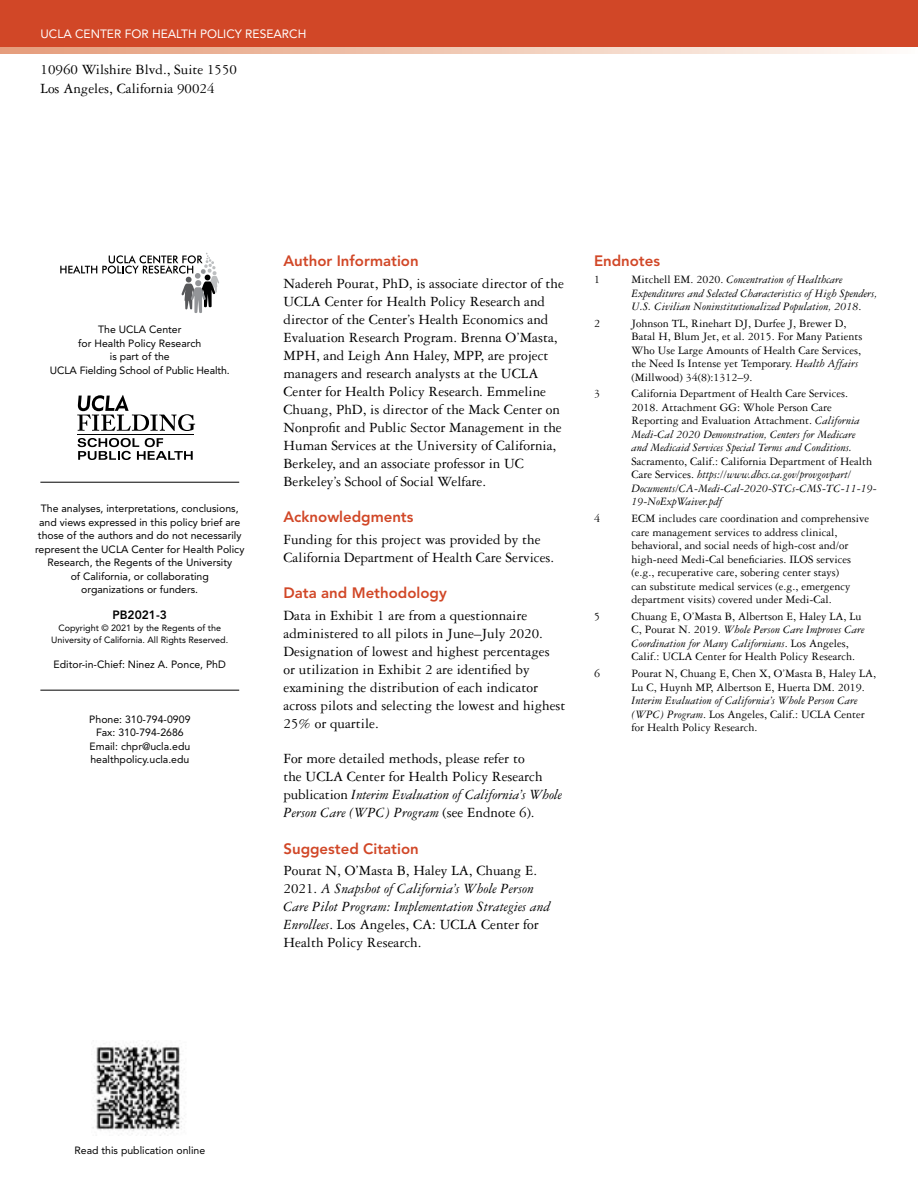
<style>
.page{position:relative;width:918px;height:1188px;background:#fff}
.page>*{position:absolute;margin:0;border:0;box-sizing:border-box;transform-origin:0 0}
.Back_Matter_Text{font:15px/18px "Garamond Three";color:#000}
.Back_Matter_Heads{font:800 15px "Avenir";color:#d14727}
.End_Notes{font:12px/13.5px "Garamond Three";color:#000}
.End_Notes-2{font:italic 12px/13.5px "Garamond Three";color:#000}
.t1{font:12px "Avenir";color:#fff}
.t2{font:800 12px "Avenir";color:#000}
.t3{font:10.5px/13.5px "Avenir";color:#000;text-align:center}
.t4{font:9px/12px "Avenir";color:#000;text-align:center}
.s1{font-style:italic}
.s2{font-style:normal}
</style>
<div class="page">
<div style="left:0;top:0;width:918px;height:50px;background:#d14727"></div>
<svg style="left:0;top:47px;width:918px;height:7px;background:#f0cab6"></svg>
<svg style="left:60px;top:253px;width:159px;height:60px"></svg>
<hr style="left:40px;top:482px;width:199px;height:1px;background:#000">
<hr style="left:40px;top:690px;width:199px;height:1px;background:#000">
<svg style="left:78px;top:438px;width:115px;height:22px"></svg>
<hr style="left:78px;top:434px;width:116px;height:1px;background:#000">
<svg style="left:77px;top:395px;width:118px;height:36px"></svg>
<img style="left:93px;top:1040px;width:92px;height:96px">
<p class="t1" style="left:40px;top:27px;width:267px">UCLA CENTER FOR HEALTH POLICY RESEARCH</p>
<p class="Back_Matter_Text" style="left:40px;top:59px;width:198px;line-height:19.5px">10960 Wilshire Blvd., Suite 1550<br>Los Angeles, California 90024</p>
<p class="t3" style="left:50px;top:323px;width:181px">The UCLA Center<br>for Health Policy Research<br>is part of the<br>UCLA Fielding School of Public Health.</p>
<p class="t3" style="left:35px;top:502px;width:211px">The analyses, interpretations, conclusions, and views expressed in this policy brief are those of the authors and do not necessarily represent the UCLA Center for Health Policy Research, the Regents of the University<br>of California, or collaborating<br>organizations or funders.</p>
<p class="t2" style="left:113px;top:607px;width:56px">PB2021-3</p>
<p class="t4" style="left:51px;top:622px;width:178px">Copyright © 2021 by the Regents of the<br>University of California. All Rights Reserved.</p>
<p class="t3" style="left:54px;top:658px;width:174px">Editor-in-Chief: Ninez A. Ponce, PhD</p>
<p class="t3" style="left:89px;top:712px;width:103px">Phone: 310-794-0909<br>Fax: 310-794-2686<br>Email: chpr@ucla.edu healthpolicy.ucla.edu</p>
<h6 class="Back_Matter_Heads" style="left:284px;top:252px;width:137px">Author Information</h6>
<p class="Back_Matter_Text" style="left:284px;top:274px;width:282px">Nadereh Pourat, PhD, is associate director of the UCLA Center for Health Policy Research and director of the Center’s Health Economics and Evaluation Research Program. Brenna O’Masta, MPH, and Leigh Ann Haley, MPP, are project managers and research analysts at the UCLA Center for Health Policy Research. Emmeline Chuang, PhD, is director of the Mack Center on Nonprofit and Public Sector Management in the Human Services at the University of California, Berkeley, and an associate professor in UC Berkeley’s School of Social Welfare.</p>
<h6 class="Back_Matter_Heads" style="left:284px;top:508px;width:131px">Acknowledgments</h6>
<p class="Back_Matter_Text" style="left:284px;top:530px;width:272px">Funding for this project was provided by the<br>California Department of Health Care Services.</p>
<h6 class="Back_Matter_Heads" style="left:284px;top:584px;width:165px">Data and Methodology</h6>
<p class="Back_Matter_Text" style="left:284px;top:606px;width:284px">Data in Exhibit 1 are from a questionnaire administered to all pilots in June–July 2020.<br>Designation of lowest and highest percentages<br>or utilization in Exhibit 2 are identified by examining the distribution of each indicator across pilots and selecting the lowest and highest 25% or quartile.</p>
<p class="Back_Matter_Text" style="left:284px;top:749px;width:280px">For more detailed methods, please refer to<br>the UCLA Center for Health Policy Research publication <span class="s1">Interim Evaluation of California’s Whole Person Care (WPC) Program</span> (see Endnote 6).</p>
<h6 class="Back_Matter_Heads" style="left:284px;top:840px;width:137px">Suggested Citation</h6>
<p class="Back_Matter_Text" style="left:284px;top:861px;width:268px">Pourat N, O’Masta B, Haley LA, Chuang E.<br>2021. <span class="s1">A Snapshot of California’s Whole Person Care Pilot Program: Implementation Strategies and Enrollees</span>. Los Angeles, CA: UCLA Center for Health Policy Research.</p>
<h6 class="Back_Matter_Heads" style="left:594px;top:252px;width:68px">Endnotes</h6>
<p class="End_Notes" style="left:594px;top:273px;width:7px">1</p>
<p class="End_Notes-2" style="left:632px;top:273px;width:248px"><span class="s2">Mitchell EM. 2020.</span> Concentration of Healthcare<br>Expenditures and Selected Characteristics of High Spenders,<br>U.S. Civilian Noninstitutionalized Population, 2018<span class="s2">.</span></p>
<p class="End_Notes" style="left:594px;top:316px;width:7px">2</p>
<p class="End_Notes" style="left:632px;top:316px;width:232px">Johnson TL, Rinehart DJ, Durfee J, Brewer D, Batal H, Blum Jet, et al. 2015. For Many Patients Who Use Large Amounts of Health Care Services, the Need Is Intense yet Temporary. <span class="s1">Health Affairs </span>(Millwood) 34(8):1312–9.</p>
<p class="End_Notes" style="left:594px;top:387px;width:7px">3</p>
<p class="End_Notes-2" style="left:632px;top:387px;width:247px"><span class="s2">California Department of Health Care Services.<br>2018. Attachment GG: Whole Person Care Reporting and Evaluation Attachment.</span> California Medi-Cal 2020 Demonstration, Centers for Medicare<br>and Medicaid Services Special Terms and Conditions.<br><span class="s2">Sacramento, Calif.: California Department of Health Care Services.</span> https://www.dhcs.ca.gov/provgovpart/ Documents/CA-Medi-Cal-2020-STCs-CMS-TC-11-19- 19-NoExpWaiver.pdf</p>
<p class="End_Notes" style="left:594px;top:512px;width:7px">4</p>
<p class="End_Notes" style="left:632px;top:512px;width:239px">ECM includes care coordination and comprehensive care management services to address clinical, behavioral, and social needs of high-cost and/or high-need Medi-Cal beneficiaries. ILOS services (e.g., recuperative care, sobering center stays)<br>can substitute medical services (e.g., emergency department visits) covered under Medi-Cal.</p>
<p class="End_Notes" style="left:594px;top:609px;width:7px">5</p>
<p class="End_Notes" style="left:632px;top:609px;width:234px">Chuang E, O’Masta B, Albertson E, Haley LA, Lu C, Pourat N. 2019. <span class="s1">Whole Person Care Improves Care Coordination for Many Californians</span>. Los Angeles, Calif.: UCLA Center for Health Policy Research.</p>
<p class="End_Notes" style="left:594px;top:667px;width:7px">6</p>
<p class="End_Notes" style="left:632px;top:667px;width:246px">Pourat N, Chuang E, Chen X, O’Masta B, Haley LA, Lu C, Huynh MP, Albertson E, Huerta DM. 2019.<br><span class="s1">Interim Evaluation of California’s Whole Person Care (WPC) Program</span>. Los Angeles, Calif.: UCLA Center for Health Policy Research.</p>
<p class="t3" style="left:75px;top:1144px;width:132px">Read this publication online</p>
</div>
